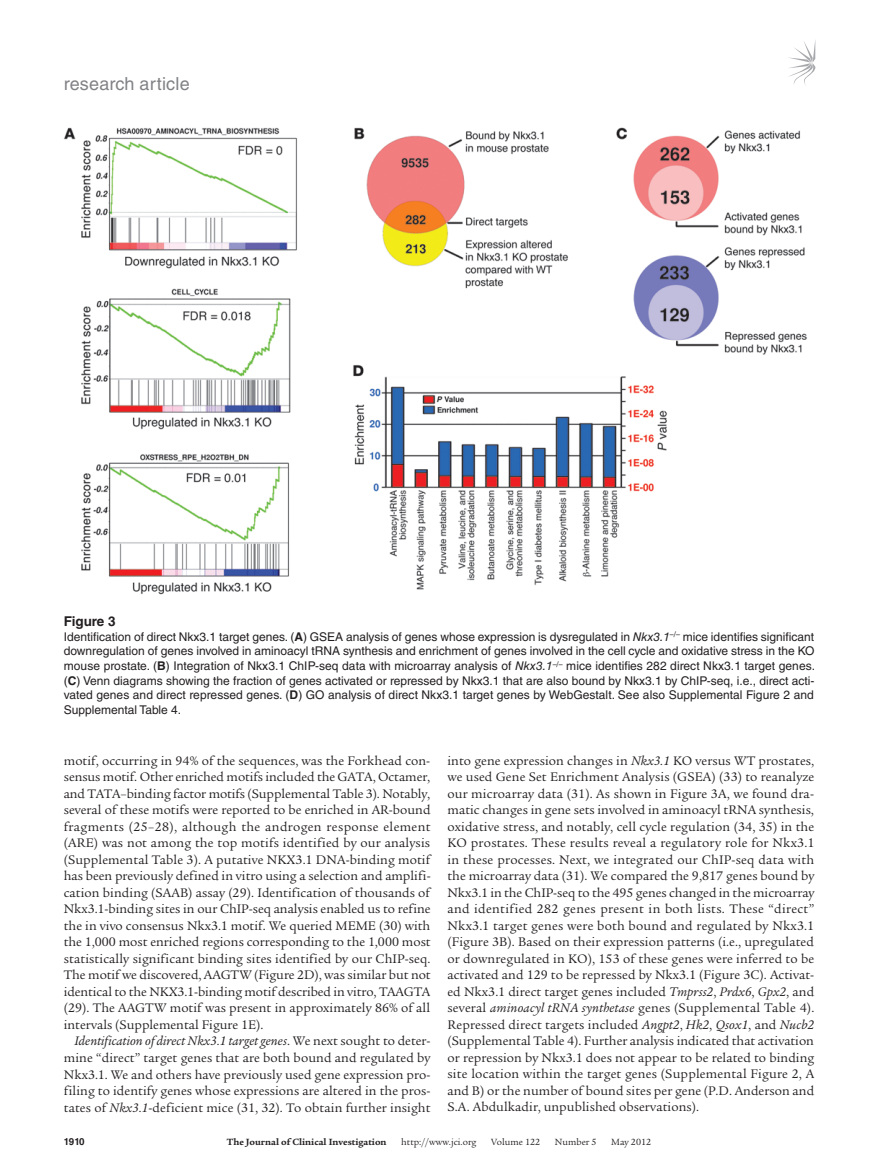
<style>
.page{position:relative;width:878px;height:1175px;background:#fff}
.page>*{position:absolute;margin:0;border:0;box-sizing:border-box;transform-origin:0 0}
.t1{font:18px "Helvetica LT Std";letter-spacing:.01em;color:#808285}
.t2{font:13.5px/16.5px "Legacy Serif Std";letter-spacing:.005em;color:#231f20;text-align:justify}
.t3{font:700 13.5px "Helvetica LT Std";color:#231f20}
.t4{font:12px/14.7px "Helvetica LT Std";letter-spacing:.005em;color:#231f20;text-align:justify}
.t5{font:9.75px "Legacy Serif Std";color:#231f20}
.t6{font:700 9.75px "Legacy Serif Std";color:#231f20}
.t7{font:700 9.75px "Helvetica LT Std";color:#231f20}
.s1{font-weight:700}
.s2{font-style:italic}
</style>
<div class="page">
<svg style="left:789px;top:42px;width:26px;height:43px"></svg>
<img style="left:64px;top:127px;width:743px;height:468px">
<h1 class="t1" style="left:64px;top:73px;width:127px">research article</h1>
<p class="t3" style="left:64px;top:613px;width:53px">Figure 3</p>
<p class="t4" style="left:64px;top:629px;width:752px">Identification of direct Nkx3.1 target genes. (<span class="s1">A</span>) GSEA analysis of genes whose expression is dysregulated in <span class="s2">Nkx3.1</span><sup>–/–</sup> mice identifies significant downregulation of genes involved in aminoacyl tRNA synthesis and enrichment of genes involved in the cell cycle and oxidative stress in the KO mouse prostate. (<span class="s1">B</span>) Integration of Nkx3.1 ChIP-seq data with microarray analysis of <span class="s2">Nkx3.1</span><sup>–/–</sup> mice identifies 282 direct Nkx3.1 target genes. (<span class="s1">C</span>) Venn diagrams showing the fraction of genes activated or repressed by Nkx3.1 that are also bound by Nkx3.1 by ChIP-seq, i.e., direct acti&shy;vated genes and direct repressed genes. (<span class="s1">D</span>) GO analysis of direct Nkx3.1 target genes by WebGestalt. See also Supplemental Figure 2 and Supplemental Table 4.</p>
<p class="t2" style="left:64px;top:752px;width:368px">motif, occurring in 94% of the sequences, was the Forkhead con&shy;sensus motif. Other enriched motifs included the GATA, Octamer, and TATA–binding factor motifs (Supplemental Table 3). Notably, several of these motifs were reported to be enriched in AR-bound fragments (25–28), although the androgen response element (ARE) was not among the top motifs identified by our analysis (Supplemental Table 3). A putative NKX3.1 DNA-binding motif has been previously defined in vitro using a selection and amplifi&shy;cation binding (SAAB) assay (29). Identification of thousands of Nkx3.1-binding sites in our ChIP-seq analysis enabled us to refine the in vivo consensus Nkx3.1 motif. We queried MEME (30) with the 1,000 most enriched regions corresponding to the 1,000 most statistically significant binding sites identified by our ChIP-seq.<br>The motif we discovered, AAGTW (Figure 2D), was similar but not identical to the NKX3.1-binding motif described in vitro, TAAGTA (29). The AAGTW motif was present in approximately 86% of all intervals (Supplemental Figure 1E).</p>
<p class="t2" style="left:64px;top:1033px;width:368px;text-indent:11px"><span class="s2">Identification of direct Nkx3.1 target genes</span>. We next sought to deter&shy;mine “direct” target genes that are both bound and regulated by Nkx3.1. We and others have previously used gene expression pro&shy;filing to identify genes whose expressions are altered in the pros&shy;tates of <span class="s2">Nkx3.1</span>-deficient mice (31, 32). To obtain further insight</p>
<p class="t2" style="left:447px;top:752px;width:368px">into gene expression changes in <span class="s2">Nkx3.1</span> KO versus WT prostates, we used Gene Set Enrichment Analysis (GSEA) (33) to reanalyze our microarray data (31). As shown in Figure 3A, we found dra&shy;matic changes in gene sets involved in aminoacyl tRNA synthesis, oxidative stress, and notably, cell cycle regulation (34, 35) in the KO prostates. These results reveal a regulatory role for Nkx3.1 in these processes. Next, we integrated our ChIP-seq data with the microarray data (31). We compared the 9,817 genes bound by Nkx3.1 in the ChIP-seq to the 495 genes changed in the microarray and identified 282 genes present in both lists. These “direct” Nkx3.1 target genes were both bound and regulated by Nkx3.1 (Figure 3B). Based on their expression patterns (i.e., upregulated or downregulated in KO), 153 of these genes were inferred to be activated and 129 to be repressed by Nkx3.1 (Figure 3C). Activat&shy;ed Nkx3.1 direct target genes included <span class="s2">Tmprss2</span>, <span class="s2">Prdx6</span>, <span class="s2">Gpx2</span>, and several <span class="s2">aminoacyl tRNA synthetase</span> genes (Supplemental Table 4).<br>Repressed direct targets included <span class="s2">Angpt2</span>, <span class="s2">Hk2</span>, <span class="s2">Qsox1</span>, and <span class="s2">Nucb2 </span>(Supplemental Table 4). Further analysis indicated that activation or repression by Nkx3.1 does not appear to be related to binding site location within the target genes (Supplemental Figure 2, A and B) or the number of bound sites per gene (P.D. Anderson and S.A. Abdulkadir, unpublished observations).</p>
<p class="t7" style="left:64px;top:1135px;width:22px">1910</p>
<p class="t6" style="left:227px;top:1135px;width:161px">The Journal of Clinical Investigation</p>
<p class="t5" style="left:401px;top:1136px;width:77px">http://www.jci.org</p>
<p class="t5" style="left:491px;top:1136px;width:50px">Volume 122</p>
<p class="t5" style="left:555px;top:1136px;width:43px">Number 5</p>
<p class="t5" style="left:611px;top:1136px;width:41px">May 2012</p>
</div>
